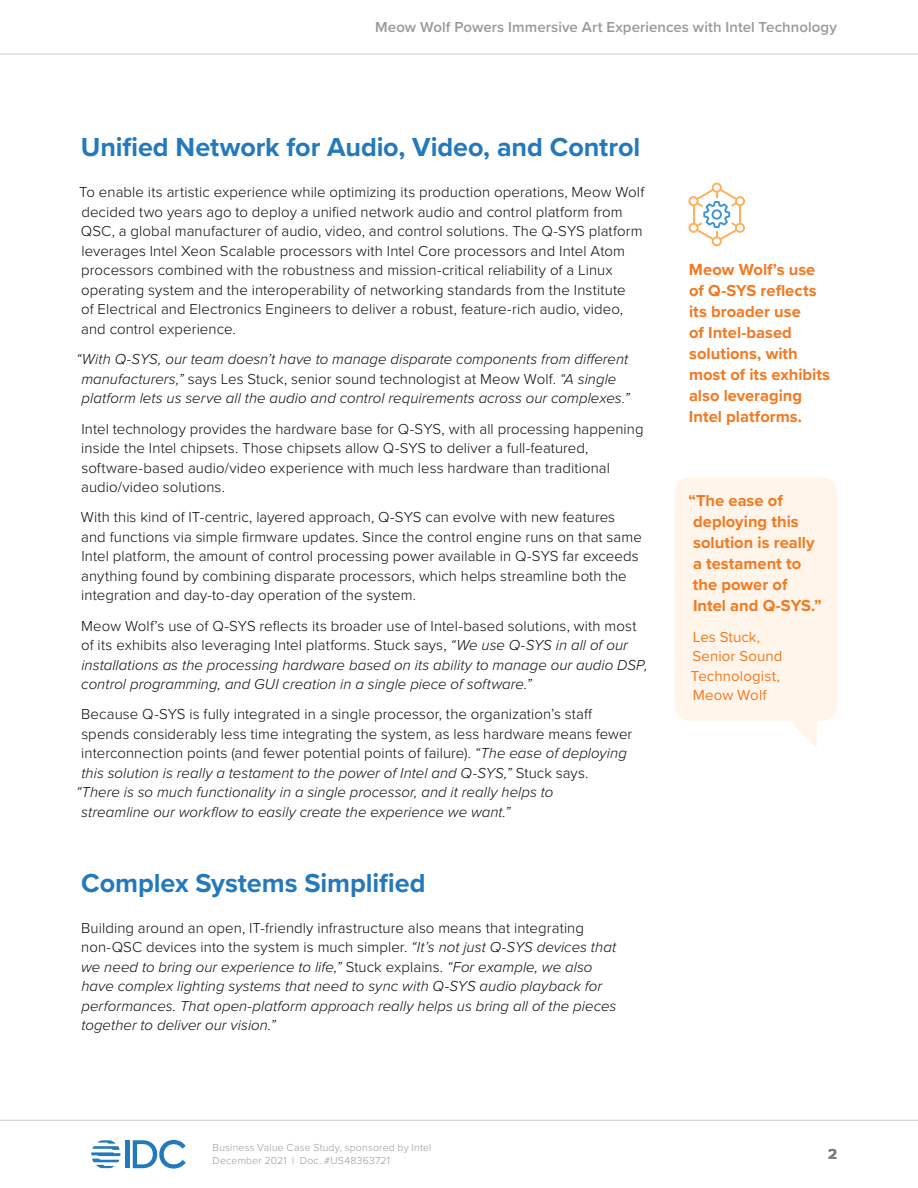
<style>
.page{position:relative;width:918px;height:1188px;background:#fff}
.page>*{position:absolute;margin:0;border:0;box-sizing:border-box;transform-origin:0 0}
.t1{font:700 27px "Proxima Nova";letter-spacing:-.005em;color:#2379bb}
.t2{font:700 16.5px/21px "Proxima Nova";color:#f37921}
.Text{font:300 15px/19.5px "Proxima Nova";letter-spacing:.005em;color:#0b0a10}
.Text-2{font:italic 300 15px/19.5px "Proxima Nova";letter-spacing:.005em;color:#0b0a10}
.t3{font:600 15px "Proxima Nova";letter-spacing:.005em;color:#98999b}
.t4{font:15px/19.5px "Proxima Nova";letter-spacing:.005em;color:#f37921}
.t5{font:700 15px "Proxima Nova";color:#231f20}
.t6{font:300 10.5px/13.5px "Proxima Nova";letter-spacing:.02em;color:#98999b}
.s1{font-style:normal}
.s2{font-style:italic}
</style>
<div class="page">
<hr style="left:0;top:1120px;width:918px;height:1px;background:#cbcbcb">
<hr style="left:125px;top:1140px;width:4px;height:28px;background:#2279bc">
<svg style="left:133px;top:1140px;width:53px;height:29px"></svg>
<svg style="left:91px;top:1140px;width:29px;height:28px"></svg>
<hr style="left:0;top:54px;width:918px;height:1px;background:#cbcbcb">
<svg style="left:675px;top:478px;width:162px;height:269px;background:#fff5ec"></svg>
<svg style="left:689px;top:183px;width:56px;height:63px"></svg>
<p class="t3" style="left:375px;top:16px;width:463px">Meow Wolf Powers Immersive Art Experiences with Intel Technology</p>
<h2 class="t1" style="left:81px;top:127px;width:561px">Unified Network for Audio, Video, and Control</h2>
<p class="Text" style="left:79px;top:182px;width:567px">To enable its artistic experience while optimizing its production operations, Meow Wolf decided two years ago to deploy a unified network audio and control platform from QSC, a global manufacturer of audio, video, and control solutions. The Q-SYS platform leverages Intel Xeon Scalable processors with Intel Core processors and Intel Atom processors combined with the robustness and mission-critical reliability of a Linux operating system and the interoperability of networking standards from the Institute<br>of Electrical and Electronics Engineers to deliver a robust, feature-rich audio, video, and control experience.</p>
<p class="Text-2" style="left:76px;top:349px;width:555px;text-align:center">“With Q-SYS, our team doesn’t have to manage disparate components from different manufacturers,” <span class="s1">says Les Stuck, senior sound technologist at Meow Wolf.</span> “A single platform lets us serve all the audio and control requirements across our complexes.”</p>
<p class="Text" style="left:81px;top:418px;width:564px">Intel technology provides the hardware base for Q-SYS, with all processing happening inside the Intel chipsets. Those chipsets allow Q-SYS to deliver a full-featured, software-based audio/video experience with much less hardware than traditional audio/video solutions.</p>
<p class="Text" style="left:81px;top:507px;width:563px">With this kind of IT-centric, layered approach, Q-SYS can evolve with new features and functions via simple firmware updates. Since the control engine runs on that same Intel platform, the amount of control processing power available in Q-SYS far exceeds anything found by combining disparate processors, which helps streamline both the integration and day-to-day operation of the system.</p>
<p class="Text-2" style="left:81px;top:615px;width:568px"><span class="s1">Meow Wolf’s use of Q-SYS reflects its broader use of Intel-based solutions, with most of its exhibits also leveraging Intel platforms. Stuck says,</span> “We use Q-SYS in all of our installations as the processing hardware based on its ability to manage our audio DSP, control programming, and GUI creation in a single piece of software.”</p>
<p class="Text" style="left:81px;top:704px;width:513px">Because Q-SYS is fully integrated in a single processor, the organization’s staff</p>
<p class="Text" style="left:81px;top:723px;width:552px">spends considerably less time integrating the system, as less hardware means fewer</p>
<p class="Text" style="left:81px;top:743px;width:547px">interconnection points (and fewer potential points of failure). <span class="s2">“The ease of deploying</span></p>
<p class="Text-2" style="left:81px;top:762px;width:509px">this solution is really a testament to the power of Intel and Q-SYS,” <span class="s1">Stuck says.</span></p>
<p class="Text-2" style="left:76px;top:782px;width:479px">“There is so much functionality in a single processor, and it really helps to</p>
<p class="Text-2" style="left:81px;top:801px;width:431px">streamline our workflow to easily create the experience we want.”</p>
<h2 class="t1" style="left:81px;top:862px;width:346px">Complex Systems Simplified</h2>
<p class="Text-2" style="left:81px;top:917px;width:537px"><span class="s1">Building around an open, IT-friendly infrastructure also means that integrating non-QSC devices into the system is much simpler.</span> “It’s not just Q-SYS devices that we need to bring our experience to life,” <span class="s1">Stuck explains.</span> “For example, we also have complex lighting systems that need to sync with Q-SYS audio playback for performances. That open-platform approach really helps us bring all of the pieces together to deliver our vision.”</p>
<p class="t2" style="left:689px;top:259px;width:143px">Meow Wolf’s use of Q-SYS reflects its broader use<br>of Intel-based solutions, with most of its exhibits also leveraging<br>Intel platforms.</p>
<p class="t2" style="left:689px;top:490px;width:135px">“The ease of deploying this solution is really a testament to the power of<br>Intel and Q-SYS.”</p>
<p class="t4" style="left:691px;top:626px;width:93px">Les Stuck,<br>Senior Sound<br>Technologist,<br>Meow Wolf</p>
<p class="t6" style="left:213px;top:1140px;width:220px">Business Value Case Study, sponsored by Intel<br>December 2021 | Doc. #US48363721</p>
<p class="t5" style="left:828px;top:1142px;width:10px">2</p>
</div>
